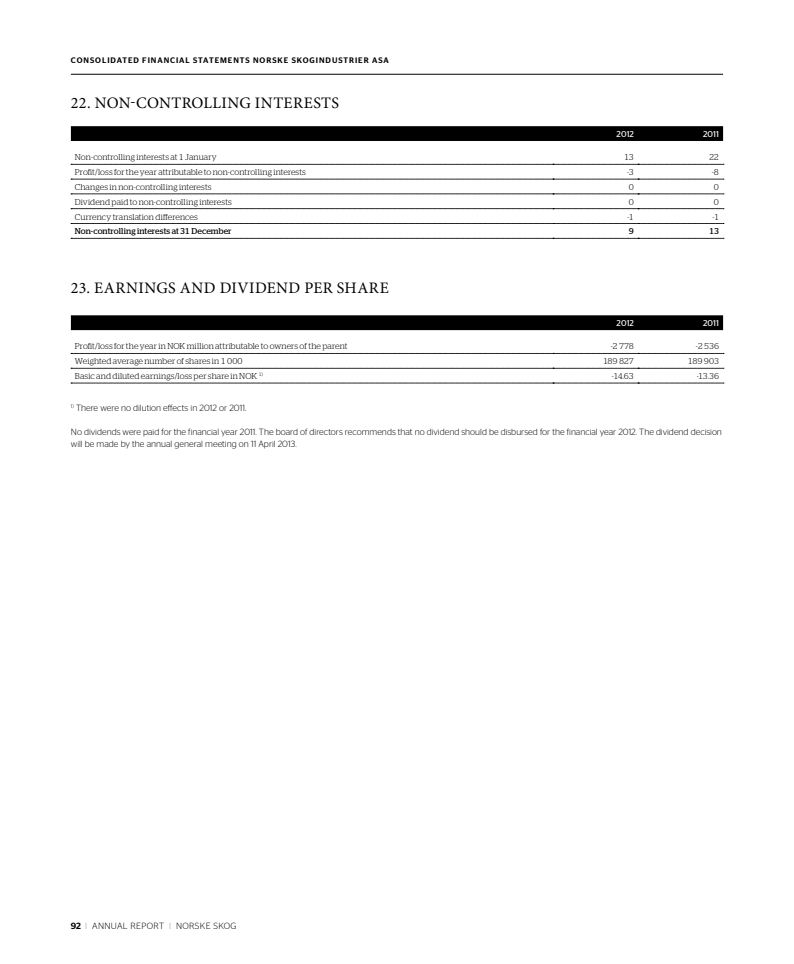
<style>
.page{position:relative;width:794px;height:964px;background:#fff}
.page>*{position:absolute;margin:0;border:0;box-sizing:border-box;transform-origin:0 0}
.t1{font:16px "Minion Pro";letter-spacing:.025em;color:#000}
.t2{font:300 9px/12px "Stag Sans";color:#000}
.t3{font:300 9px "Stag Sans";letter-spacing:.04em;color:#000}
.t4{font:300 8.5px "Stag";letter-spacing:.005em;color:#000}
.t5{font:8.5px "Stag";letter-spacing:.01em;color:#000}
.t6{font:8.5px "Stag Sans";letter-spacing:.005em;color:#fff}
.t7{font:500 8px "Stag Sans";letter-spacing:.12em;color:#000}
.s1{font-weight:500}
.s2{font-weight:100}
</style>
<div class="page">
<hr style="left:71px;top:74px;width:652px;height:1px;background:#000">
<div style="left:71px;top:126px;width:652px;height:15px;background:#000"></div>
<svg style="left:71px;top:164px;width:653px;height:1px"></svg>
<svg style="left:71px;top:179px;width:653px;height:1px"></svg>
<svg style="left:71px;top:194px;width:653px;height:1px"></svg>
<svg style="left:71px;top:208px;width:653px;height:1px"></svg>
<svg style="left:71px;top:223px;width:653px;height:1px"></svg>
<svg style="left:71px;top:238px;width:653px;height:1px"></svg>
<div style="left:71px;top:315px;width:652px;height:15px;background:#000"></div>
<svg style="left:71px;top:353px;width:653px;height:1px"></svg>
<svg style="left:71px;top:368px;width:653px;height:1px"></svg>
<svg style="left:71px;top:383px;width:653px;height:1px"></svg>
<p class="t7" style="left:71px;top:56px;width:319px">CONSOLIDATED FINANCIAL STATEMENTS NORSKE SKOGINDUSTRIER ASA</p>
<h1 class="t1" style="left:71px;top:92px;width:269px">22. NON-CONTROLLING INTERESTS</h1>
<p class="t6" style="left:616px;top:129px;width:19px">2012</p>
<p class="t6" style="left:703px;top:129px;width:17px">2011</p>
<p class="t4" style="left:75px;top:152px;width:143px">Non-controlling interests at 1 January</p>
<p class="t4" style="left:624px;top:152px;width:11px">13</p>
<p class="t4" style="left:709px;top:152px;width:11px">22</p>
<p class="t4" style="left:75px;top:167px;width:233px">Profit/loss for the year attributable to non-controlling interests</p>
<p class="t4" style="left:627px;top:167px;width:8px">-3</p>
<p class="t4" style="left:712px;top:167px;width:9px">-8</p>
<p class="t4" style="left:75px;top:182px;width:138px">Changes in non-controlling interests</p>
<p class="t4" style="left:629px;top:182px;width:7px">0</p>
<p class="t4" style="left:714px;top:182px;width:7px">0</p>
<p class="t4" style="left:75px;top:197px;width:158px">Dividend paid to non-controlling interests</p>
<p class="t4" style="left:629px;top:197px;width:7px">0</p>
<p class="t4" style="left:714px;top:197px;width:7px">0</p>
<p class="t4" style="left:75px;top:212px;width:124px">Currency translation differences</p>
<p class="t4" style="left:627px;top:212px;width:8px">-1</p>
<p class="t4" style="left:712px;top:212px;width:8px">-1</p>
<p class="t5" style="left:75px;top:226px;width:158px">Non-controlling interests at 31 December</p>
<p class="t5" style="left:629px;top:226px;width:7px">9</p>
<p class="t5" style="left:709px;top:226px;width:11px">13</p>
<h1 class="t1" style="left:71px;top:277px;width:319px">23. EARNINGS AND DIVIDEND PER SHARE</h1>
<p class="t6" style="left:616px;top:318px;width:19px">2012</p>
<p class="t6" style="left:703px;top:318px;width:17px">2011</p>
<p class="t4" style="left:75px;top:342px;width:274px">Profit/loss for the year in NOK million attributable to owners of the parent</p>
<p class="t4" style="left:611px;top:342px;width:25px">-2 778</p>
<p class="t4" style="left:696px;top:342px;width:25px">-2 536</p>
<p class="t4" style="left:75px;top:356px;width:169px">Weighted average number of shares in 1 000</p>
<p class="t4" style="left:603px;top:356px;width:33px">189 827</p>
<p class="t4" style="left:688px;top:356px;width:33px">189 903</p>
<p class="t4" style="left:75px;top:371px;width:190px">Basic and diluted earnings/loss per share in NOK <sup>1)</sup></p>
<p class="t4" style="left:612px;top:371px;width:24px">-14.63</p>
<p class="t4" style="left:696px;top:371px;width:24px">-13.36</p>
<p class="t2" style="left:71px;top:402px;width:177px"><sup>1)</sup> There were no dilution effects in 2012 or 2011.</p>
<p class="t2" style="left:71px;top:426px;width:652px">No dividends were paid for the financial year 2011. The board of directors recommends that no dividend should be disbursed for the financial year 2012. The dividend decision will be made by the annual general meeting on 11 April 2013.</p>
<p class="t3" style="left:71px;top:920px;width:167px"><span class="s1">92</span> <span class="s2">I</span> ANNUAL REPORT <span class="s2">I</span> NORSKE SKOG</p>
</div>
